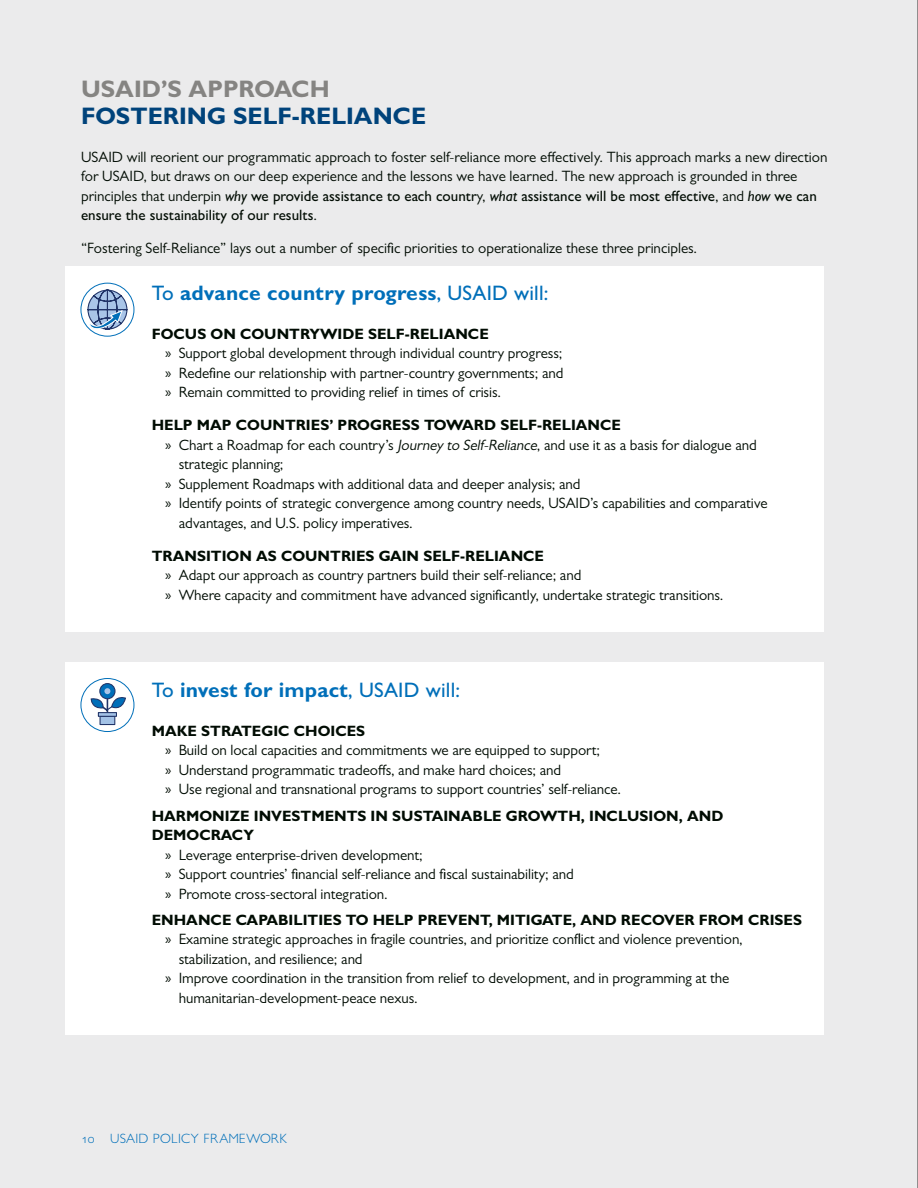
<style>
.page{position:relative;width:918px;height:1188px;background:#ebebec}
.page>*{position:absolute;margin:0;border:0;box-sizing:border-box;transform-origin:0 0}
.t1{font:700 24px "Gill Sans MT Std";color:#00437b}
.t2{font:700 24px "Gill Sans MT Std";color:#858482}
.t3{font:700 21px "Gill Sans MT Std";letter-spacing:.01em;color:#006fb9}
.t4{font:15px/19.5px "Gill Sans MT Std";letter-spacing:-.005em;color:#010c03}
.t5{font:700 15px "Gill Sans MT Std";color:#010c03}
.t6{font:300 13.5px "Gill Sans MT Std";letter-spacing:.015em;color:#006fb9}
.s1{font-weight:500;font-style:italic}
.s2{font-weight:500}
.s3{font-weight:700}
.s4{font-family:"Myriad Pro"}
.s5{font-style:italic}
</style>
<div class="page">
<div style="left:65px;top:267px;width:759px;height:365px;background:#fff"></div>
<svg style="left:81px;top:283px;width:53px;height:53px"></svg>
<div style="left:80px;top:283px;width:54px;height:54px;border:1px solid #006fb9;border-radius:50%"></div>
<svg style="left:87px;top:289px;width:41px;height:41px"></svg>
<div style="left:65px;top:662px;width:759px;height:372px;background:#fff"></div>
<svg style="left:81px;top:679px;width:53px;height:53px"></svg>
<div style="left:80px;top:678px;width:54px;height:54px;border:1px solid #006fb9;border-radius:50%"></div>
<svg style="left:100px;top:684px;width:15px;height:15px"></svg>
<div style="left:99px;top:683px;width:17px;height:16px;border:1px solid #213468;border-radius:50%"></div>
<svg style="left:90px;top:688px;width:37px;height:26px"></svg>
<div style="left:100px;top:716px;width:15px;height:9px;background:#a3c2e6;border:1px solid #213468"></div>
<svg style="left:98px;top:712px;width:19px;height:5px"></svg>
<hr style="left:917px;top:0;width:1px;height:1188px;background:#686463">
<h1 class="t2" style="left:81px;top:74px;width:250px">USAID’S APPROACH</h1>
<h1 class="t1" style="left:81px;top:101px;width:347px">FOSTERING SELF-RELIANCE</h1>
<p class="t4" style="left:81px;top:147px;width:748px">USAID will reorient our programmatic approach to foster self-reliance more effectively. This approach marks a new direction for USAID, but draws on our deep experience and the lessons we have learned. The new approach is grounded in three principles that underpin <span class="s1">why</span> <span class="s2">we provide assistance to each countr</span>y, <span class="s1">what</span> <span class="s2">assistance will be most effective</span>, and <span class="s1">how</span> <span class="s2">we can ensure the sustainability of our results</span>.</p>
<p class="t4" style="left:81px;top:238px;width:618px">“Fostering Self-Reliance” lays out a number of specific priorities to operationalize these three principles.</p>
<h2 class="t3" style="left:152px;top:280px;width:398px"><span class="s2">To</span> advance country progress<span class="s2">, USAID will:</span></h2>
<p class="t4" style="left:165px;top:324px;width:400px;text-indent:-14px"><span class="s3">FOCUS ON COUNTRYWIDE SELF-RELIANCE<br></span><span class="s4">»</span> Support global development through individual country progress; <span class="s4">»</span> Redefine our relationship with partner-country governments; and <span class="s4">»</span> Remain committed to providing relief in times of crisis.</p>
<p class="t5" style="left:152px;top:416px;width:471px">HELP MAP COUNTRIES’ PROGRESS TOWARD SELF-RELIANCE</p>
<p class="t4" style="left:165px;top:435px;width:593px"><span class="s4">»</span> Chart a Roadmap for each country’s <span class="s5">Journey to Self-Reliance</span>, and use it as a basis for dialogue and</p>
<p class="t4" style="left:179px;top:455px;width:106px">strategic planning;</p>
<p class="t4" style="left:165px;top:474px;width:417px"><span class="s4">»</span> Supplement Roadmaps with additional data and deeper analysis; and</p>
<p class="t4" style="left:165px;top:494px;width:604px"><span class="s4">»</span> Identify points of strategic convergence among country needs, USAID’s capabilities and comparative</p>
<p class="t4" style="left:179px;top:513px;width:236px">advantages, and U.S. policy imperatives.</p>
<p class="t4" style="left:165px;top:546px;width:560px;text-indent:-13px"><span class="s3">TRANSITION AS COUNTRIES GAIN SELF-RELIANCE<br></span><span class="s4">»</span> Adapt our approach as country partners build their self-reliance; and<br><span class="s4">»</span> Where capacity and commitment have advanced significantly, undertake strategic transitions.</p>
<h2 class="t3" style="left:152px;top:677px;width:310px"><span class="s2">To</span> invest for impact<span class="s2">, USAID will:</span></h2>
<p class="t4" style="left:165px;top:721px;width:457px;text-indent:-14px"><span class="s3">MAKE STRATEGIC CHOICES<br></span><span class="s4">»</span> Build on local capacities and commitments we are equipped to support;<br><span class="s4">»</span> Understand programmatic tradeoffs, and make hard choices; and<br><span class="s4">»</span> Use regional and transnational programs to support countries’ self-reliance.</p>
<p class="t5" style="left:152px;top:806px;width:573px">HARMONIZE INVESTMENTS IN SUSTAINABLE GROWTH, INCLUSION, AND</p>
<p class="t5" style="left:152px;top:826px;width:104px">DEMOCRACY</p>
<p class="t4" style="left:165px;top:845px;width:259px"><span class="s4">»</span> Leverage enterprise-driven development;</p>
<p class="t4" style="left:165px;top:864px;width:410px"><span class="s4">»</span> Support countries’ financial self-reliance and fiscal sustainability; and</p>
<p class="t4" style="left:165px;top:884px;width:224px"><span class="s4">»</span> Promote cross-sectoral integration.</p>
<p class="t5" style="left:152px;top:910px;width:652px">ENHANCE CAPABILITIES TO HELP PREVENT, MITIGATE, AND RECOVER FROM CRISES</p>
<p class="t4" style="left:165px;top:929px;width:579px"><span class="s4">»</span> Examine strategic approaches in fragile countries, and prioritize conflict and violence prevention,</p>
<p class="t4" style="left:179px;top:949px;width:185px">stabilization, and resilience; and</p>
<p class="t4" style="left:165px;top:968px;width:566px"><span class="s4">»</span> Improve coordination in the transition from relief to development, and in programming at the</p>
<p class="t4" style="left:179px;top:988px;width:240px">humanitarian-development-peace nexus.</p>
<p class="t6" style="left:81px;top:1131px;width:207px">10 USAID POLICY FRAMEWORK</p>
</div>
